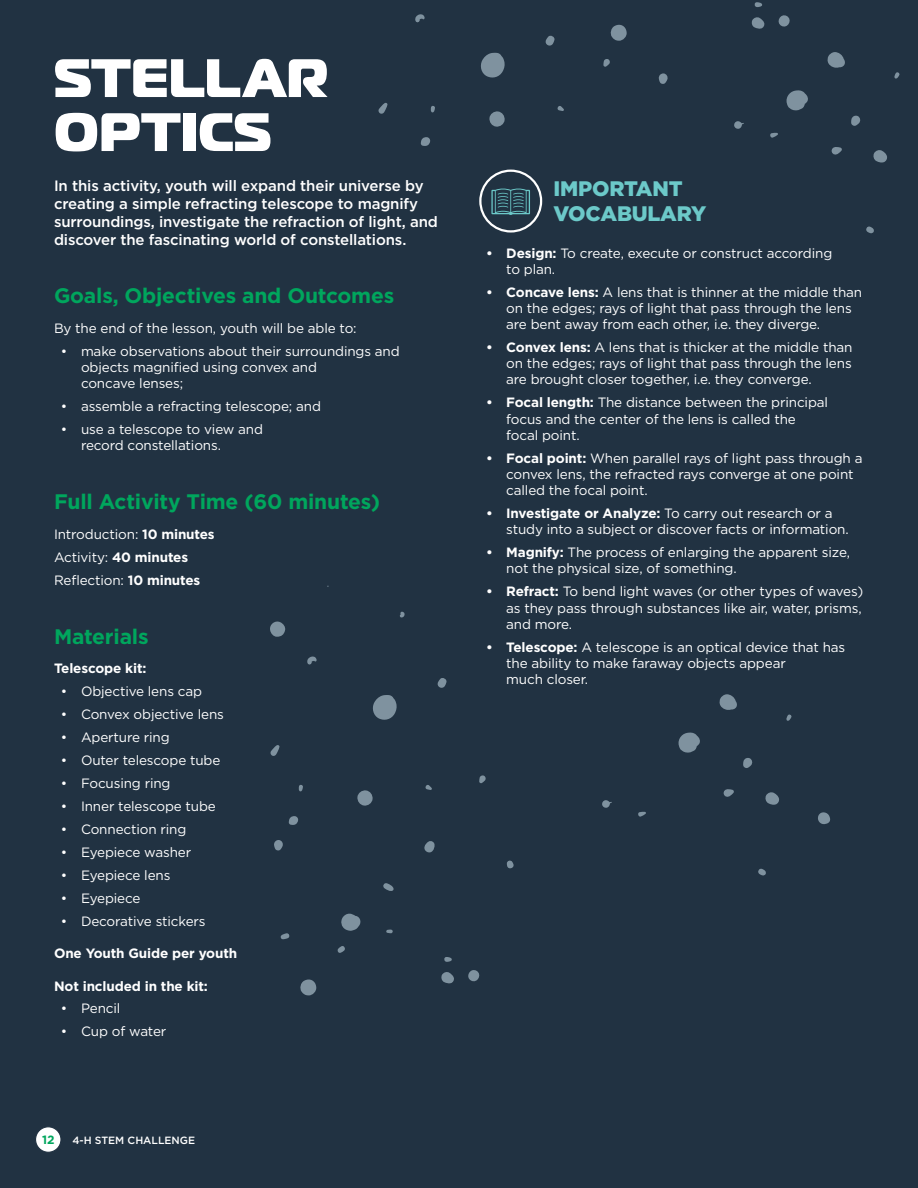
<style>
.page{position:relative;width:918px;height:1188px;background:#213242}
.page>*{position:absolute;margin:0;border:0;box-sizing:border-box;transform-origin:0 0}
.t1{font:800 54px "Magistral";color:#fff}
.t2{font:700 21px "Gotham";letter-spacing:-.01em;color:#00a65d}
.t3{font:900 21px "Gotham";letter-spacing:-.01em;color:#6cc9c9}
.t4{font:500 15px/18px "Gotham";letter-spacing:-.01em;color:#fff}
.t5{font:13.5px/16.2px "Gotham";letter-spacing:-.01em;color:#fff}
.t6{font:700 13.5px "Gotham";letter-spacing:-.01em;color:#fff}
.t7{font:700 12px "Gotham";color:#00a65d}
.t8{font:500 10.5px "Gotham";color:#fff}
.s1{font-weight:700}
</style>
<div class="page">
<div style="left:479px;top:170px;width:63px;height:63px;border:2px solid #fff;border-radius:50%"></div>
<svg style="left:491px;top:188px;width:39px;height:27px"></svg>
<svg style="left:415px;top:14px;width:10px;height:9px"></svg>
<svg style="left:420px;top:137px;width:10px;height:9px"></svg>
<svg style="left:489px;top:111px;width:16px;height:16px"></svg>
<svg style="left:378px;top:103px;width:10px;height:11px"></svg>
<svg style="left:658px;top:73px;width:10px;height:11px"></svg>
<svg style="left:430px;top:106px;width:5px;height:7px"></svg>
<svg style="left:827px;top:52px;width:18px;height:16px"></svg>
<svg style="left:610px;top:24px;width:17px;height:17px"></svg>
<svg style="left:851px;top:115px;width:10px;height:11px"></svg>
<svg style="left:778px;top:15px;width:12px;height:12px"></svg>
<svg style="left:831px;top:147px;width:11px;height:8px"></svg>
<svg style="left:786px;top:90px;width:22px;height:21px"></svg>
<svg style="left:754px;top:2px;width:8px;height:5px"></svg>
<svg style="left:481px;top:53px;width:24px;height:25px"></svg>
<svg style="left:873px;top:150px;width:14px;height:13px"></svg>
<svg style="left:751px;top:17px;width:14px;height:12px"></svg>
<svg style="left:734px;top:121px;width:10px;height:8px"></svg>
<svg style="left:557px;top:106px;width:7px;height:5px"></svg>
<svg style="left:770px;top:133px;width:8px;height:5px"></svg>
<svg style="left:866px;top:226px;width:8px;height:7px"></svg>
<svg style="left:545px;top:35px;width:10px;height:11px"></svg>
<svg style="left:603px;top:59px;width:7px;height:8px"></svg>
<svg style="left:894px;top:72px;width:6px;height:7px"></svg>
<svg style="left:307px;top:656px;width:10px;height:9px"></svg>
<svg style="left:288px;top:816px;width:10px;height:9px"></svg>
<svg style="left:357px;top:790px;width:16px;height:16px"></svg>
<svg style="left:270px;top:745px;width:10px;height:11px"></svg>
<svg style="left:270px;top:621px;width:16px;height:16px"></svg>
<svg style="left:274px;top:840px;width:9px;height:11px"></svg>
<svg style="left:298px;top:785px;width:5px;height:7px"></svg>
<svg style="left:719px;top:694px;width:18px;height:16px"></svg>
<svg style="left:300px;top:979px;width:17px;height:17px"></svg>
<svg style="left:743px;top:758px;width:10px;height:10px"></svg>
<svg style="left:468px;top:970px;width:12px;height:12px"></svg>
<svg style="left:341px;top:914px;width:20px;height:17px"></svg>
<svg style="left:723px;top:789px;width:11px;height:8px"></svg>
<svg style="left:678px;top:732px;width:22px;height:21px"></svg>
<svg style="left:444px;top:957px;width:8px;height:5px"></svg>
<svg style="left:386px;top:930px;width:7px;height:3px"></svg>
<svg style="left:337px;top:946px;width:8px;height:7px"></svg>
<svg style="left:373px;top:695px;width:24px;height:25px"></svg>
<svg style="left:765px;top:792px;width:14px;height:13px"></svg>
<svg style="left:441px;top:972px;width:13px;height:12px"></svg>
<svg style="left:424px;top:841px;width:11px;height:12px"></svg>
<svg style="left:602px;top:800px;width:10px;height:8px"></svg>
<svg style="left:280px;top:933px;width:10px;height:6px"></svg>
<svg style="left:818px;top:812px;width:12px;height:12px"></svg>
<svg style="left:425px;top:785px;width:7px;height:5px"></svg>
<svg style="left:638px;top:812px;width:8px;height:5px"></svg>
<svg style="left:758px;top:868px;width:8px;height:8px"></svg>
<svg style="left:383px;top:883px;width:11px;height:8px"></svg>
<svg style="left:400px;top:612px;width:5px;height:6px"></svg>
<svg style="left:437px;top:678px;width:10px;height:10px"></svg>
<svg style="left:479px;top:775px;width:7px;height:9px"></svg>
<svg style="left:507px;top:860px;width:7px;height:9px"></svg>
<svg style="left:786px;top:714px;width:6px;height:7px"></svg>
<div style="left:36px;top:1127px;width:25px;height:25px;background:#fff;border-radius:50%"></div>
<div style="left:35px;top:1126px;width:27px;height:27px;border:1px solid #213242;border-radius:50%"></div>
<p class="t1" style="left:54px;top:43px;width:276px">STELLAR</p>
<p class="t1" style="left:54px;top:97px;width:219px">OPTICS</p>
<p class="t4" style="left:54px;top:177px;width:385px">In this activity, youth will expand their universe by creating a simple refracting telescope to magnify surroundings, investigate the refraction of light, and discover the fascinating world of constellations.</p>
<p class="t3" style="left:554px;top:174px;width:131px">IMPORTANT</p>
<p class="t3" style="left:554px;top:199px;width:154px">VOCABULARY</p>
<p class="t5" style="left:506px;top:244px;width:328px;text-indent:-20px"><span class="s1">• Design:</span> To create, execute or construct according to plan.</p>
<p class="t5" style="left:506px;top:284px;width:357px;text-indent:-20px"><span class="s1">• Concave lens:</span> A lens that is thinner at the middle than on the edges; rays of light that pass through the lens are bent away from each other, i.e. they diverge.</p>
<p class="t5" style="left:506px;top:339px;width:348px;text-align:justify;text-indent:-20px"><span class="s1">• Convex lens:</span> A lens that is thicker at the middle than on the edges; rays of light that pass through the lens are brought closer together, i.e. they converge.</p>
<p class="t5" style="left:506px;top:394px;width:323px;text-indent:-20px"><span class="s1">• Focal length:</span> The distance between the principal focus and the center of the lens is called the focal point.</p>
<p class="t5" style="left:506px;top:450px;width:358px;text-indent:-20px"><span class="s1">• Focal point:</span> When parallel rays of light pass through a convex lens, the refracted rays converge at one point called the focal point.</p>
<p class="t5" style="left:506px;top:505px;width:344px;text-indent:-20px"><span class="s1">• Investigate or Analyze:</span> To carry out research or a study into a subject or discover facts or information.</p>
<p class="t5" style="left:506px;top:544px;width:345px;text-indent:-20px"><span class="s1">• Magnify:</span> The process of enlarging the apparent size, not the physical size, of something.</p>
<p class="t5" style="left:506px;top:583px;width:358px;text-align:justify;text-indent:-20px"><span class="s1">• Refract:</span> To bend light waves (or other types of waves) as they pass through substances like air, water, prisms, and more.</p>
<p class="t5" style="left:506px;top:639px;width:341px;text-indent:-20px"><span class="s1">• Telescope:</span> A telescope is an optical device that has the ability to make faraway objects appear<br>much closer.</p>
<p class="t2" style="left:54px;top:282px;width:342px">Goals, Objectives and Outcomes</p>
<p class="t5" style="left:54px;top:319px;width:304px">By the end of the lesson, youth will be able to:</p>
<p class="t5" style="left:81px;top:342px;width:320px;text-indent:-20px">• make observations about their surroundings and objects magnified using convex and<br>concave lenses;</p>
<p class="t5" style="left:61px;top:398px;width:262px">• assemble a refracting telescope; and</p>
<p class="t5" style="left:81px;top:421px;width:184px;text-indent:-20px">• use a telescope to view and record constellations.</p>
<p class="t2" style="left:54px;top:488px;width:328px">Full Activity Time (60 minutes)</p>
<p class="t5" style="left:54px;top:526px;width:162px">Introduction: <span class="s1">10 minutes</span></p>
<p class="t5" style="left:54px;top:549px;width:136px">Activity: <span class="s1">40 minutes</span></p>
<p class="t5" style="left:54px;top:571px;width:148px">Reflection: <span class="s1">10 minutes</span></p>
<p class="t2" style="left:54px;top:622px;width:96px">Materials</p>
<p class="t6" style="left:54px;top:660px;width:94px">Telescope kit:</p>
<p class="t5" style="left:61px;top:683px;width:143px">• Objective lens cap</p>
<p class="t5" style="left:61px;top:706px;width:165px">• Convex objective lens</p>
<p class="t5" style="left:61px;top:729px;width:110px">• Aperture ring</p>
<p class="t5" style="left:61px;top:752px;width:161px">• Outer telescope tube</p>
<p class="t5" style="left:61px;top:775px;width:111px">• Focusing ring</p>
<p class="t5" style="left:61px;top:798px;width:157px">• Inner telescope tube</p>
<p class="t5" style="left:61px;top:821px;width:127px">• Connection ring</p>
<p class="t5" style="left:61px;top:844px;width:132px">• Eyepiece washer</p>
<p class="t5" style="left:61px;top:867px;width:111px">• Eyepiece lens</p>
<p class="t5" style="left:61px;top:890px;width:81px">• Eyepiece</p>
<p class="t5" style="left:61px;top:913px;width:146px">• Decorative stickers</p>
<p class="t6" style="left:54px;top:944px;width:185px">One Youth Guide per youth</p>
<p class="t6" style="left:54px;top:977px;width:155px">Not included in the kit:</p>
<p class="t5" style="left:61px;top:1000px;width:61px">• Pencil</p>
<p class="t5" style="left:61px;top:1023px;width:107px">• Cup of water</p>
<p class="t7" style="left:42px;top:1132px;width:14px">12</p>
<p class="t8" style="left:72px;top:1133px;width:124px">4-H STEM CHALLENGE</p>
</div>
